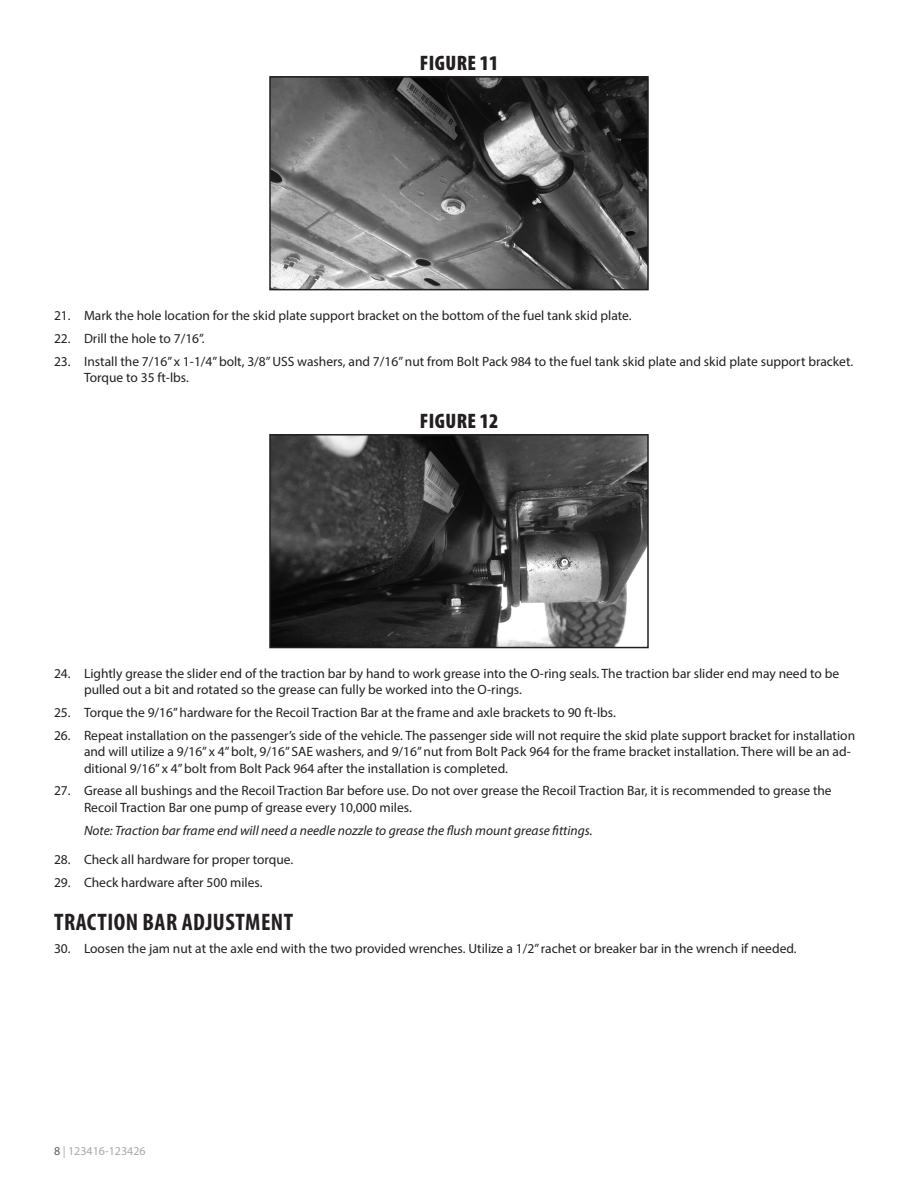
<style>
.page{position:relative;width:918px;height:1188px;background:#fff}
.page>*{position:absolute;margin:0;border:0;box-sizing:border-box;transform-origin:0 0}
.Headlines{font:700 condensed 24px "Myriad Pro";letter-spacing:.02em;color:#231f20}
.Photo-Caption{font:900 condensed 21px "Myriad Pro";letter-spacing:.02em;color:#231f20}
.t1{font:13.5px/16.2px "Myriad Pro";color:#231f20}
.NOTE{font:italic 13.5px "Myriad Pro";color:#231f20}
.t2{font:12px "Myriad Pro";color:#a8a9ad}
.s1{color:#57585a}
</style>
<div class="page">
<img style="left:272px;top:79px;width:374px;height:208px">
<div style="left:269px;top:76px;width:380px;height:214px;border:2px solid #231f20"></div>
<img style="left:272px;top:437px;width:374px;height:208px">
<div style="left:269px;top:434px;width:380px;height:214px;border:2px solid #231f20"></div>
<p class="Photo-Caption" style="left:420px;top:49px;width:80px">FIGURE 11</p>
<p class="t1" style="left:54px;top:307px;width:579px">21. Mark the hole location for the skid plate support bracket on the bottom of the fuel tank skid plate.</p>
<p class="t1" style="left:54px;top:330px;width:152px">22. Drill the hole to 7/16”.</p>
<p class="t1" style="left:84px;top:353px;width:771px;text-indent:-30px">23. Install the 7/16” x 1-1/4” bolt, 3/8” USS washers, and 7/16” nut from Bolt Pack 984 to the fuel tank skid plate and skid plate support bracket.<br>Torque to 35 ft-lbs.</p>
<p class="Photo-Caption" style="left:420px;top:407px;width:80px">FIGURE 12</p>
<p class="t1" style="left:84px;top:665px;width:757px;text-indent:-30px">24. Lightly grease the slider end of the traction bar by hand to work grease into the O-ring seals. The traction bar slider end may need to be pulled out a bit and rotated so the grease can fully be worked into the O-rings.</p>
<p class="t1" style="left:54px;top:704px;width:563px">25. Torque the 9/16” hardware for the Recoil Traction Bar at the frame and axle brackets to 90 ft-lbs.</p>
<p class="t1" style="left:84px;top:727px;width:773px;text-indent:-30px">26. Repeat installation on the passenger’s side of the vehicle. The passenger side will not require the skid plate support bracket for installation and will utilize a 9/16” x 4” bolt, 9/16” SAE washers, and 9/16” nut from Bolt Pack 964 for the frame bracket installation. There will be an ad&shy;ditional 9/16” x 4” bolt from Bolt Pack 964 after the installation is completed.</p>
<p class="t1" style="left:84px;top:783px;width:749px;text-indent:-30px">27. Grease all bushings and the Recoil Traction Bar before use. Do not over grease the Recoil Traction Bar, it is recommended to grease the<br>Recoil Traction Bar one pump of grease every 10,000 miles.</p>
<p class="NOTE" style="left:84px;top:822px;width:510px">Note: Traction bar frame end will need a needle nozzle to grease the flush mount grease fittings.</p>
<p class="t1" style="left:54px;top:851px;width:241px">28. Check all hardware for proper torque.</p>
<p class="t1" style="left:54px;top:874px;width:210px">29. Check hardware after 500 miles.</p>
<p class="Headlines" style="left:54px;top:907px;width:241px">TRACTION BAR ADJUSTMENT</p>
<p class="t1" style="left:54px;top:940px;width:744px">30. Loosen the jam nut at the axle end with the two provided wrenches. Utilize a 1/2” rachet or breaker bar in the wrench if needed.</p>
<p class="t2" style="left:54px;top:1143px;width:93px"><span class="s1">8</span> | 123416-123426</p>
</div>
